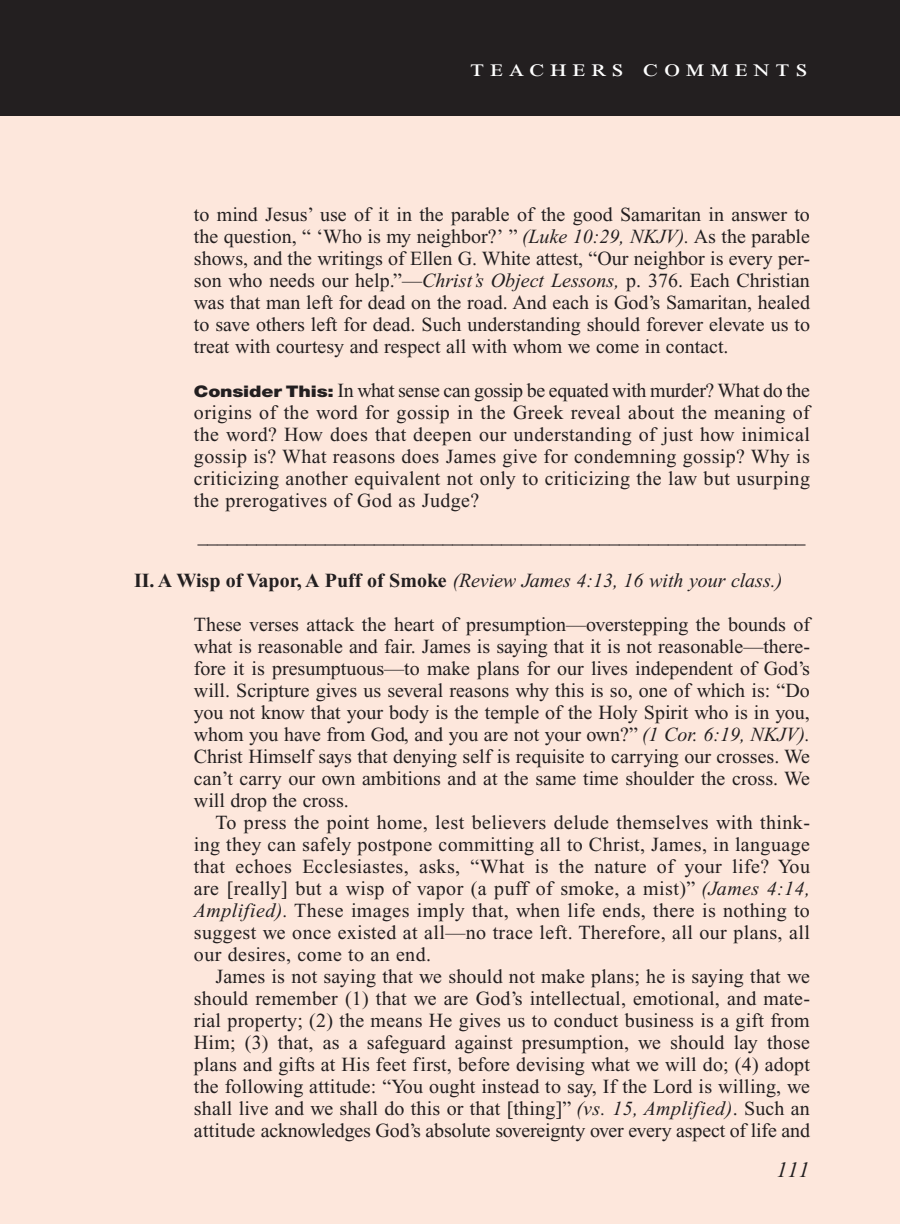
<style>
.page{position:relative;width:900px;height:1224px;background:#fff}
.page>*{position:absolute;margin:0;border:0;box-sizing:border-box;transform-origin:0 0}
.t1{font:24px "Times New Roman PS Std";letter-spacing:.2em;color:#fff;scale:1.2 1}
.PageNumbers{font:italic 22px "Times New Roman PS Std";color:#231f20}
.Objectives_Body_Text{font:20px/22px "Times New Roman PS Std";letter-spacing:.01em;color:#231f20;text-align:justify}
.Roman_Numeral_Sub_He{font:italic 20px "Times New Roman PS Std";color:#231f20}
.s1{font-style:italic}
.s2{font-family:"Helvetica Neue LT Std";font-weight:900;font-size:16px}
.s3{font-weight:700;font-style:normal}
</style>
<div class="page">
<div style="left:18px;top:0;width:882px;height:122px;background:#231f20"></div>
<div style="left:0;top:0;width:18px;height:122px;background:#231f20"></div>
<div style="left:0;top:116px;width:900px;height:1108px;background:#fde7dc"></div>
<p class="t1" style="left:470px;top:55px;width:283px">teachers comments</p>
<p class="Objectives_Body_Text" style="left:194px;top:203px;width:618px">to mind Jesus’ use of it in the parable of the good Samaritan in answer to the question, “ ‘Who is my neighbor?’ ” <span class="s1">(Luke 10:29, NKJV).</span> As the parable shows, and the writings of Ellen G. White attest, “Our neighbor is every per&shy;son who needs our help.”—<span class="s1">Christ’s Object Lessons,</span> p. 376. Each Christian was that man left for dead on the road. And each is God’s Samaritan, healed to save others left for dead. Such understanding should forever elevate us to treat with courtesy and respect all with whom we come in contact.</p>
<p class="Objectives_Body_Text" style="left:194px;top:379px;width:618px"><span class="s2">Consider This:</span> In what sense can gossip be equated with murder? What do the origins of the word for gossip in the Greek reveal about the meaning of the word? How does that deepen our understanding of just how inimical gossip is? What reasons does James give for condemning gossip? Why is criticizing another equivalent not only to criticizing the law but usurping the prerogatives of God as Judge?</p>
<p class="Objectives_Body_Text" style="left:198px;top:525px;width:609px">______________________________________________________________</p>
<p class="Roman_Numeral_Sub_He" style="left:134px;top:569px;width:650px"><span class="s3">II. A Wisp of Vapor, A Puff of Smoke</span> (Review James 4:13, 16 with your class.)</p>
<p class="Objectives_Body_Text" style="left:194px;top:613px;width:618px">These verses attack the heart of presumption—overstepping the bounds of what is reasonable and fair. James is saying that it is not reasonable—there&shy;fore it is presumptuous—to make plans for our lives independent of God’s will. Scripture gives us several reasons why this is so, one of which is: “Do you not know that your body is the temple of the Holy Spirit who is in you, whom you have from God, and you are not your own?” <span class="s1">(1 Cor. 6:19, NKJV).<br></span>Christ Himself says that denying self is requisite to carrying our crosses. We can’t carry our own ambitions and at the same time shoulder the cross. We will drop the cross.</p>
<p class="Objectives_Body_Text" style="left:194px;top:811px;width:618px;text-indent:22px">To press the point home, lest believers delude themselves with think&shy;ing they can safely postpone committing all to Christ, James, in language that echoes Ecclesiastes, asks, “What is the nature of your life? You are [really] but a wisp of vapor (a puff of smoke, a mist)” <span class="s1">(James 4:14, Amplified).</span> These images imply that, when life ends, there is nothing to suggest we once existed at all—no trace left. Therefore, all our plans, all our desires, come to an end.</p>
<p class="Objectives_Body_Text" style="left:194px;top:965px;width:618px;text-align:left;text-indent:22px">James is not saying that we should not make plans; he is saying that we should remember (1) that we are God’s intellectual, emotional, and mate&shy;rial property; (2) the means He gives us to conduct business is a gift from Him; (3) that, as a safeguard against presumption, we should lay those plans and gifts at His feet first, before devising what we will do; (4) adopt the following attitude: “You ought instead to say, If the Lord is willing, we shall live and we shall do this or that [thing]” <span class="s1">(vs. 15, Amplified)</span>. Such an attitude acknowledges God’s absolute sovereignty over every aspect of life and</p>
<p class="PageNumbers" style="left:776px;top:1158px;width:34px">111</p>
</div>
